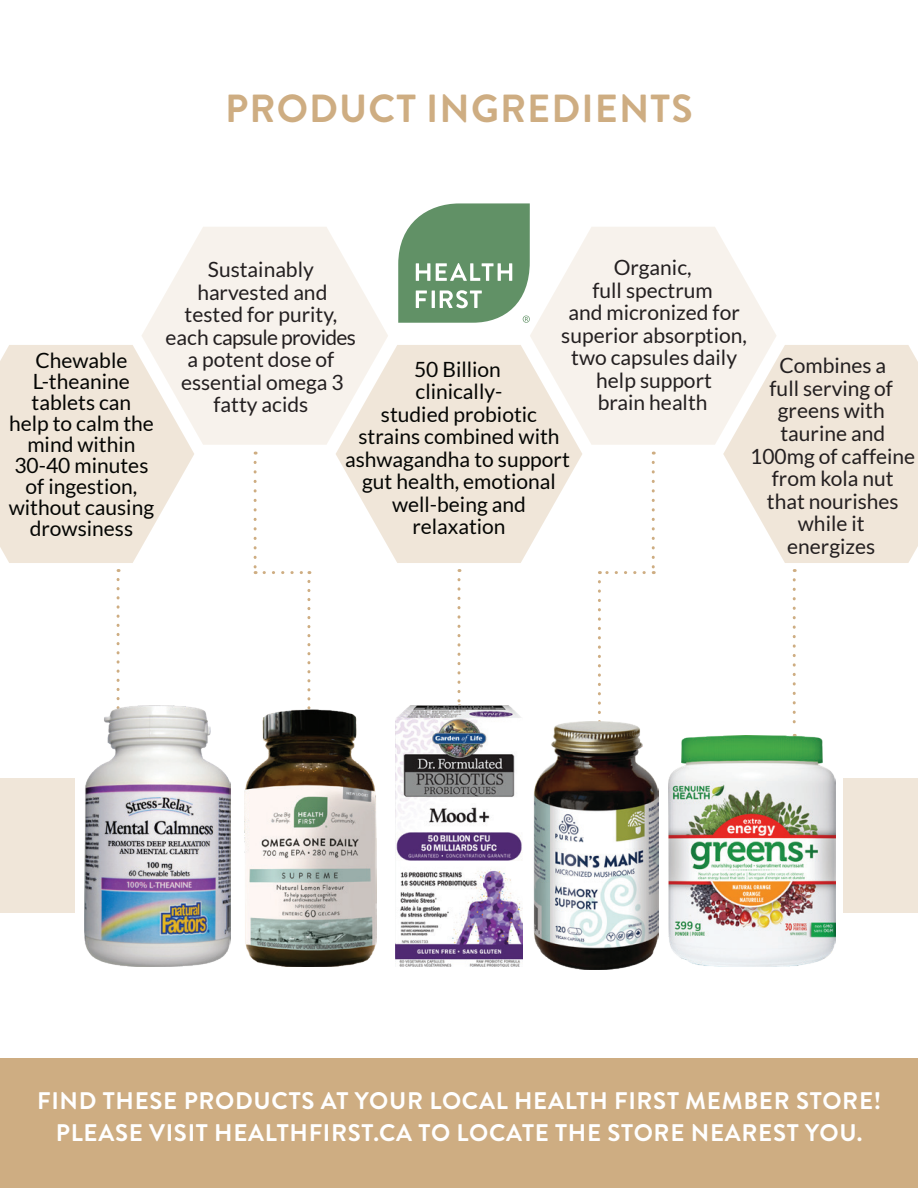
<style>
.page{position:relative;width:918px;height:1188px;background:#fff}
.page>*{position:absolute;margin:0;border:0;box-sizing:border-box;transform-origin:0 0}
.t1{font:700 39.3px "Brandon Grotesque";letter-spacing:.03em;color:#cead82}
.t2{font:700 24px/31.5px "Brandon Grotesque";letter-spacing:.03em;color:#fff;text-align:center}
.t3{font:21px/22.5px "Lato";color:#231f20;text-align:center}
.t4{font:21px/21px "Lato";color:#040503;text-align:center}
</style>
<div class="page">
<svg style="left:458px;top:580px;width:2px;height:126px"></svg>
<svg style="left:793px;top:580px;width:3px;height:155px"></svg>
<svg style="left:117px;top:579px;width:3px;height:122px"></svg>
<div style="left:0;top:778px;width:74px;height:135px;background:#f0e6d9"></div>
<div style="left:844px;top:778px;width:74px;height:135px;background:#f0e6d9"></div>
<svg style="left:398px;top:203px;width:132px;height:120px;background:#7ca380"></svg>
<div style="left:0;top:1058px;width:918px;height:130px;background:#cead82"></div>
<svg style="left:142px;top:227px;width:246px;height:218px;fill:#f7f2ec"></svg>
<svg style="left:530px;top:227px;width:246px;height:218px;fill:#f7f2ec"></svg>
<svg style="left:336px;top:345px;width:246px;height:218px;fill:#f0e6d9"></svg>
<svg style="left:723px;top:345px;width:195px;height:218px;background:#f2e9de"></svg>
<svg style="left:0;top:345px;width:194px;height:218px;background:#f2e9de"></svg>
<svg style="left:652px;top:462px;width:3px;height:112px"></svg>
<svg style="left:599px;top:571px;width:45px;height:3px"></svg>
<svg style="left:598px;top:582px;width:3px;height:139px"></svg>
<svg style="left:254px;top:462px;width:3px;height:112px"></svg>
<svg style="left:264px;top:571px;width:46px;height:3px"></svg>
<svg style="left:307px;top:581px;width:3px;height:128px"></svg>
<img style="left:533px;top:721px;width:126px;height:248px">
<img style="left:244px;top:709px;width:133px;height:258px">
<img style="left:84px;top:705px;width:147px;height:262px">
<img style="left:396px;top:706px;width:126px;height:261px">
<img style="left:669px;top:735px;width:167px;height:232px">
<h1 class="t1" style="left:225px;top:81px;width:469px">PRODUCT INGREDIENTS</h1>
<p class="t3" style="left:561px;top:256px;width:187px">Organic,<br>full spectrum<br>and micronized for superior absorption, two capsules daily help support<br>brain health</p>
<p class="t3" style="left:166px;top:258px;width:192px">Sustainably harvested and tested for purity, each capsule provides a potent dose of essential omega 3 fatty acids</p>
<p class="t4" style="left:9px;top:350px;width:147px">Chewable<br>L-theanine tablets can<br>help to calm the mind within<br>30-40 minutes of ingestion, without causing drowsiness</p>
<p class="t4" style="left:345px;top:358px;width:226px;line-height:22.5px">50 Billion<br>clinically-<br>studied probiotic<br>strains combined with ashwagandha to support gut health, emotional well-being and relaxation</p>
<p class="t3" style="left:750px;top:354px;width:167px">Combines a<br>full serving of greens with taurine and<br>100mg of caffeine from kola nut that nourishes while it<br>energizes</p>
<p class="t2" style="left:37px;top:1086px;width:846px">FIND THESE PRODUCTS AT YOUR LOCAL HEALTH FIRST MEMBER STORE!<br>PLEASE VISIT HEALTHFIRST.CA TO LOCATE THE STORE NEAREST YOU.</p>
</div>
